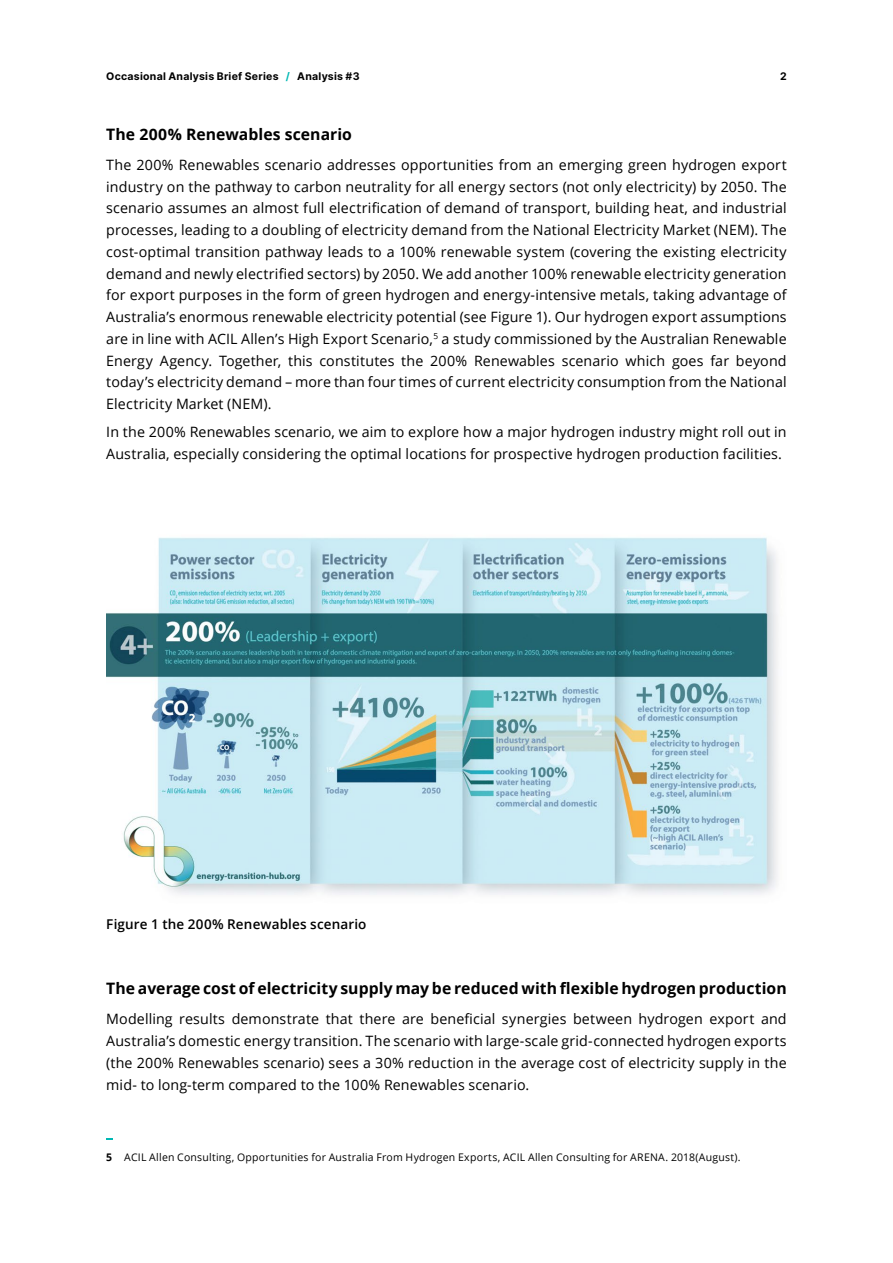
<style>
.page{position:relative;width:893px;height:1263px;background:#fff}
.page>*{position:absolute;margin:0;border:0;box-sizing:border-box;transform-origin:0 0}
.t1{font:700 15.75px "Open Sans";letter-spacing:.005em;color:#000}
.t2{font:14.25px/21.8px "Open Sans";letter-spacing:.01em;color:#000;text-align:justify}
.Figure{font:600 13.5px "Open Sans";letter-spacing:.01em;color:#000}
.End_Note{font:10.5px "Open Sans";letter-spacing:.02em;color:#000}
.t3{font:700 10.5px "Inter";letter-spacing:.025em;color:#000}
.s1{color:#00b8b4}
.s2{font-weight:700}
</style>
<div class="page">
<img style="left:106px;top:537px;width:672px;height:358px">
<svg style="left:106px;top:1138px;width:7px;height:2px"></svg>
<p class="t3" style="left:106px;top:68px;width:255px">Occasional Analysis Brief Series <span class="s1">/</span> Analysis #3</p>
<p class="t3" style="left:780px;top:68px;width:8px">2</p>
<h3 class="t1" style="left:106px;top:123px;width:247px">The 200% Renewables scenario</h3>
<p class="t2" style="left:106px;top:153px;width:682px">The 200% Renewables scenario addresses opportunities from an emerging green hydrogen export industry on the pathway to carbon neutrality for all energy sectors (not only electricity) by 2050. The scenario assumes an almost full electrification of demand of transport, building heat, and industrial processes, leading to a doubling of electricity demand from the National Electricity Market (NEM). The cost-optimal transition pathway leads to a 100% renewable system (covering the existing electricity demand and newly electrified sectors) by 2050. We add another 100% renewable electricity generation for export purposes in the form of green hydrogen and energy-intensive metals, taking advantage of Australia’s enormous renewable electricity potential (see Figure 1). Our hydrogen export assumptions are in line with ACIL Allen’s High Export Scenario,<sup>5</sup> a study commissioned by the Australian Renewable Energy Agency. Together, this constitutes the 200% Renewables scenario which goes far beyond today’s electricity demand – more than four times of current electricity consumption from the National Electricity Market (NEM).</p>
<p class="t2" style="left:106px;top:420px;width:682px">In the 200% Renewables scenario, we aim to explore how a major hydrogen industry might roll out in<br>Australia, especially considering the optimal locations for prospective hydrogen production facilities.</p>
<p class="Figure" style="left:106px;top:915px;width:262px">Figure 1 the 200% Renewables scenario</p>
<h3 class="t1" style="left:106px;top:977px;width:682px">The average cost of electricity supply may be reduced with flexible hydrogen production</h3>
<p class="t2" style="left:106px;top:1008px;width:682px">Modelling results demonstrate that there are beneficial synergies between hydrogen export and Australia’s domestic energy transition. The scenario with large-scale grid-connected hydrogen exports (the 200% Renewables scenario) sees a 30% reduction in the average cost of electricity supply in the mid- to long-term compared to the 100% Renewables scenario.</p>
<p class="End_Note" style="left:106px;top:1150px;width:636px"><span class="s2">5</span> ACIL Allen Consulting, Opportunities for Australia From Hydrogen Exports, ACIL Allen Consulting for ARENA. 2018(August).</p>
</div>
